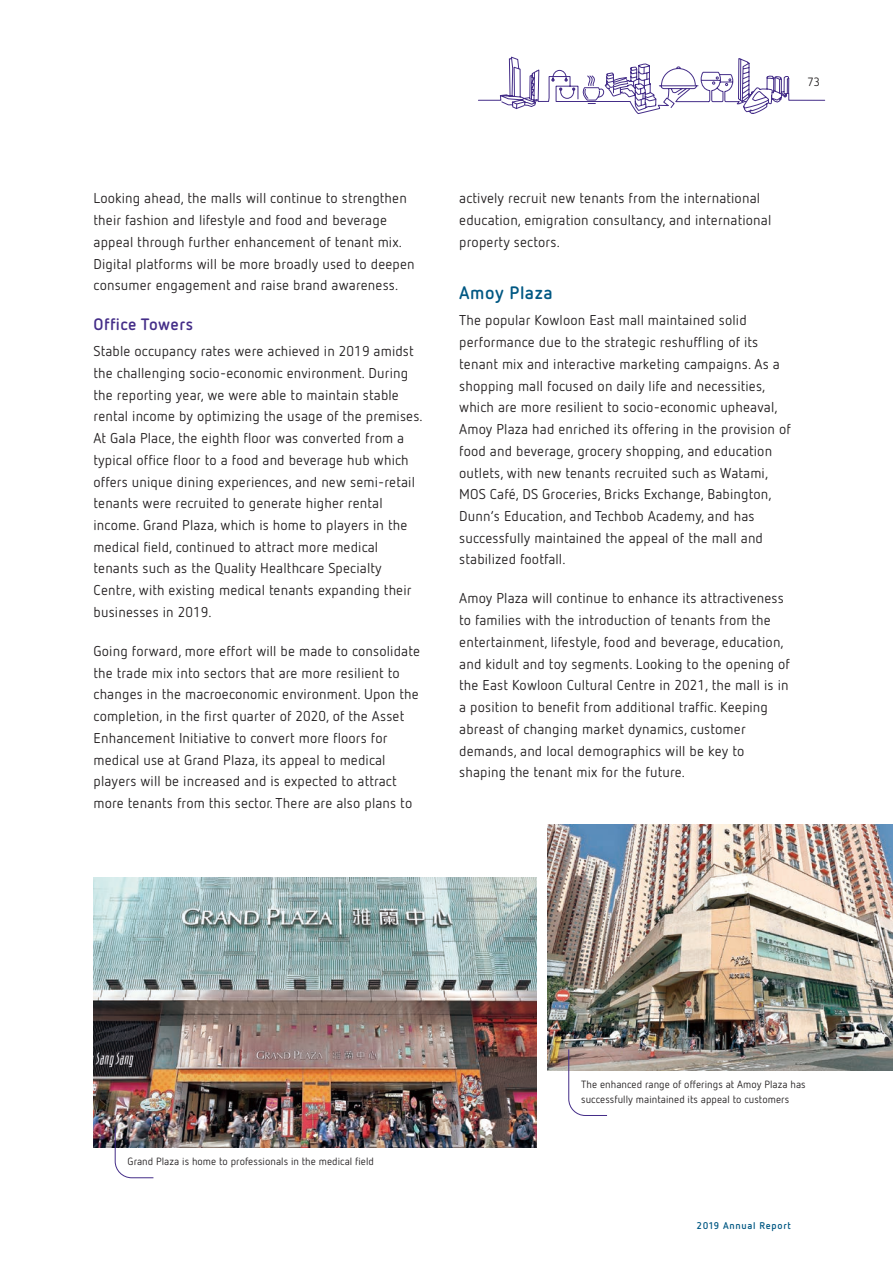
<style>
.page{position:relative;width:893px;height:1263px;background:#fff}
.page>*{position:absolute;margin:0;border:0;box-sizing:border-box;transform-origin:0 0}
.t1{font:700 18px "Netto OT";letter-spacing:.03em;color:#005883}
.t2{font:700 16.5px "Netto OT";letter-spacing:.03em;color:#442d88}
.t3{font:14.25px/21.8px "Netto OT";letter-spacing:.01em;color:#221f20}
.t4{font:12px "Netto OT";color:#221f20}
.t5{font:10.5px/15px "Netto OT";letter-spacing:.005em;color:#221f20}
.t6{font:700 9.75px "Netto OT";letter-spacing:.075em;color:#005883}
</style>
<div class="page">
<svg style="left:478px;top:56px;width:347px;height:58px"></svg>
<img style="left:94px;top:877px;width:442px;height:271px">
<img style="left:547px;top:825px;width:346px;height:246px">
<svg style="left:568px;top:1049px;width:40px;height:67px"></svg>
<svg style="left:114px;top:1126px;width:40px;height:52px"></svg>
<p class="t4" style="left:808px;top:74px;width:13px">73</p>
<p class="t3" style="left:94px;top:187px;width:323px">Looking ahead, the malls will continue to strengthen their fashion and lifestyle and food and beverage appeal through further enhancement of tenant mix.<br>Digital platforms will be more broadly used to deepen consumer engagement and raise brand awareness.</p>
<p class="t2" style="left:94px;top:314px;width:101px">Office Towers</p>
<p class="t3" style="left:94px;top:340px;width:331px">Stable occupancy rates were achieved in 2019 amidst the challenging socio-economic environment. During the reporting year, we were able to maintain stable rental income by optimizing the usage of the premises.<br>At Gala Place, the eighth floor was converted from a typical office floor to a food and beverage hub which offers unique dining experiences, and new semi-retail tenants were recruited to generate higher rental income. Grand Plaza, which is home to players in the medical field, continued to attract more medical tenants such as the Quality Healthcare Specialty Centre, with existing medical tenants expanding their businesses in 2019.</p>
<p class="t3" style="left:94px;top:640px;width:328px">Going forward, more effort will be made to consolidate the trade mix into sectors that are more resilient to changes in the macroeconomic environment. Upon the completion, in the first quarter of 2020, of the Asset Enhancement Initiative to convert more floors for medical use at Grand Plaza, its appeal to medical players will be increased and is expected to attract more tenants from this sector. There are also plans to</p>
<p class="t3" style="left:459px;top:187px;width:314px">actively recruit new tenants from the international education, emigration consultancy, and international property sectors.</p>
<p class="t1" style="left:459px;top:282px;width:95px">Amoy Plaza</p>
<p class="t3" style="left:459px;top:309px;width:333px">The popular Kowloon East mall maintained solid performance due to the strategic reshuffling of its tenant mix and interactive marketing campaigns. As a shopping mall focused on daily life and necessities, which are more resilient to socio-economic upheaval, Amoy Plaza had enriched its offering in the provision of food and beverage, grocery shopping, and education outlets, with new tenants recruited such as Watami, MOS Café, DS Groceries, Bricks Exchange, Babington, Dunn’s Education, and Techbob Academy, and has successfully maintained the appeal of the mall and stabilized footfall.</p>
<p class="t3" style="left:459px;top:587px;width:332px">Amoy Plaza will continue to enhance its attractiveness to families with the introduction of tenants from the entertainment, lifestyle, food and beverage, education, and kidult and toy segments. Looking to the opening of the East Kowloon Cultural Centre in 2021, the mall is in a position to benefit from additional traffic. Keeping abreast of changing market dynamics, customer demands, and local demographics will be key to shaping the tenant mix for the future.</p>
<p class="t5" style="left:128px;top:1154px;width:248px">Grand Plaza is home to professionals in the medical field</p>
<p class="t5" style="left:581px;top:1077px;width:226px">The enhanced range of offerings at Amoy Plaza has successfully maintained its appeal to customers</p>
<p class="t6" style="left:697px;top:1219px;width:96px">2019 Annual Report</p>
</div>
